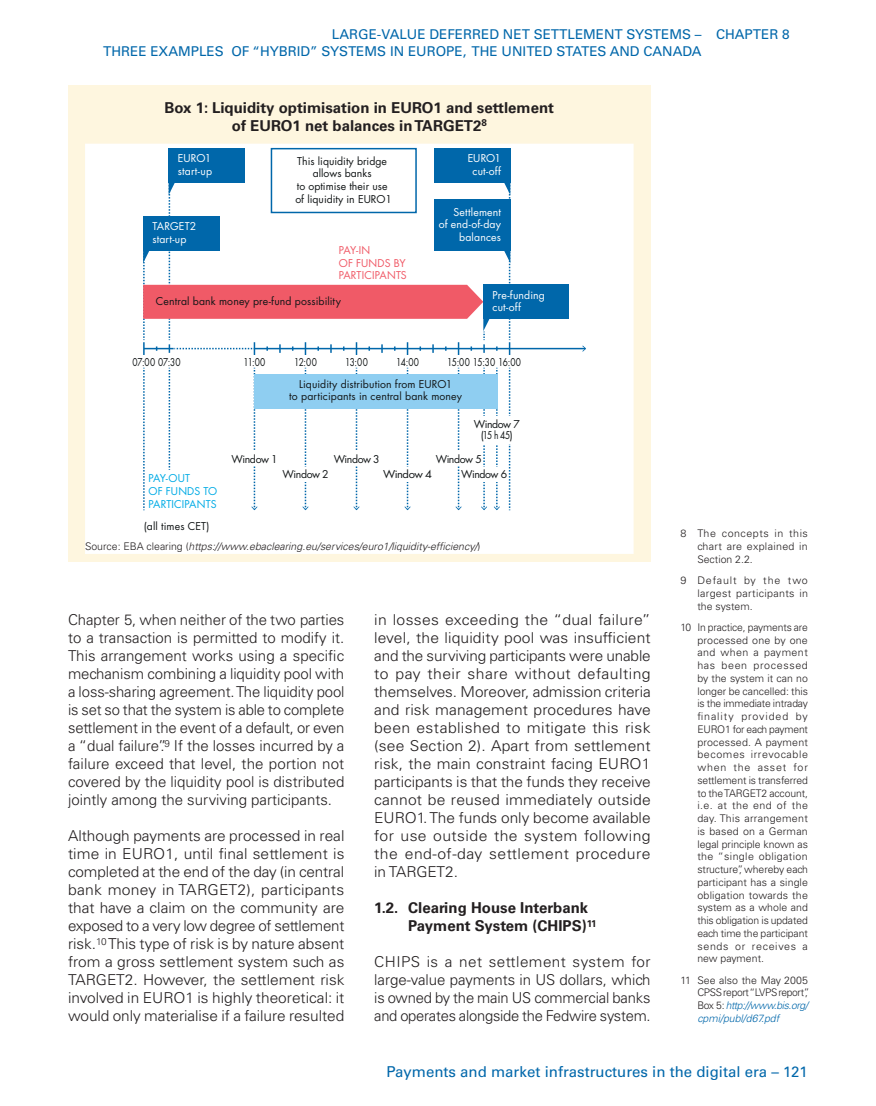
<style>
.page{position:relative;width:876px;height:1106px;background:#fff}
.page>*{position:absolute;margin:0;border:0;box-sizing:border-box;transform-origin:0 0}
.t1{font:300 15px/18px "Univers LT Std";color:#231f20;text-align:justify}
.t2{font:300 15px/18px "Univers LT Std";color:#231f20;text-align:justify;scale:1.05 1}
.t3{font:700 15px/18px "Univers LT Std";color:#231f20;text-align:center}
.t4{font:15px "Univers LT Std";color:#0067aa}
.t5{font:13.5px "Univers LT Std";color:#0067aa}
.t6{font:300 10.5px/12.8px "Univers LT Std";letter-spacing:.005em;color:#231f20;text-align:justify}
.t7{font:10.5px/12.6px "Futura Std";color:#121617;text-align:center}
.t8{font:10.5px/12.6px "Futura Std";letter-spacing:.015em;color:#fff}
.t9{font:italic 300 10.5px "Univers LT Std";color:#231f20}
.t10{font:300 10.5px/12.8px "Univers LT Std";letter-spacing:-.03em;color:#231f20}
.t11{font:10.5px "Futura Std";color:#121617;scale:.8 1}
.t12{font:10.5px/12.6px "Futura Std";letter-spacing:.015em;color:#00abe5}
.t13{font:10.5px/10.5px "Futura Std";letter-spacing:-.045em;color:#121617;text-align:center}
.t14{font:10.5px/12.6px "Futura Std";letter-spacing:.01em;color:#f05a67}
.t15{font:10.5px "Futura Std";letter-spacing:-.03em;color:#121617;scale:.8 1}
.t16{font:10.5px "Futura Std";color:#121617;scale:1.07 1}
.s1{font-style:normal}
.s2{font-style:italic;color:#0067aa}
</style>
<div class="page">
<div style="left:68px;top:85px;width:583px;height:476px;background:#fef6df"></div>
<div style="left:85px;top:144px;width:549px;height:410px;background:#fff"></div>
<svg style="left:509px;top:368px;width:1px;height:142px"></svg>
<svg style="left:251px;top:368px;width:6px;height:142px"></svg>
<svg style="left:302px;top:368px;width:7px;height:142px"></svg>
<svg style="left:353px;top:368px;width:7px;height:142px"></svg>
<svg style="left:404px;top:368px;width:7px;height:142px"></svg>
<svg style="left:455px;top:368px;width:7px;height:142px"></svg>
<svg style="left:481px;top:368px;width:6px;height:142px"></svg>
<svg style="left:143px;top:368px;width:2px;height:142px"></svg>
<svg style="left:169px;top:368px;width:1px;height:102px"></svg>
<div style="left:335px;top:451px;width:43px;height:15px;background:#fff"></div>
<div style="left:271px;top:149px;width:145px;height:63px;background:#fff"></div>
<div style="left:271px;top:148px;width:146px;height:65px;border:2px solid #0067aa"></div>
<hr style="left:254px;top:348px;width:331px;height:1px;background:#0067aa">
<svg style="left:582px;top:345px;width:4px;height:7px"></svg>
<div style="left:284px;top:467px;width:43px;height:15px;background:#fff"></div>
<div style="left:386px;top:467px;width:43px;height:15px;background:#fff"></div>
<div style="left:233px;top:451px;width:43px;height:15px;background:#fff"></div>
<div style="left:169px;top:149px;width:76px;height:34px;background:#0067aa"></div>
<div style="left:434px;top:149px;width:76px;height:34px;background:#0067aa"></div>
<div style="left:434px;top:200px;width:76px;height:51px;background:#0067aa"></div>
<svg style="left:504px;top:183px;width:6px;height:172px"></svg>
<div style="left:483px;top:285px;width:85px;height:34px;background:#0067aa"></div>
<svg style="left:494px;top:368px;width:6px;height:142px"></svg>
<svg style="left:143px;top:182px;width:347px;height:173px;background:#ddcdd8"></svg>
<div style="left:475px;top:416px;width:43px;height:28px;background:#fff"></div>
<div style="left:437px;top:451px;width:43px;height:15px;background:#fff"></div>
<div style="left:463px;top:467px;width:42px;height:15px;background:#fff"></div>
<div style="left:254px;top:374px;width:244px;height:34px;background:#8fcef1"></div>
<p class="t5" style="left:332px;top:26px;width:133px">LARGE-VALUE DEFERRE</p>
<p class="t5" style="left:489px;top:26px;width:62px">D NET SETTLE</p>
<p class="t5" style="left:583px;top:26px;width:208px">MENT SYSTE MS – CHAPTER 8</p>
<p class="t5" style="left:103px;top:43px;width:18px">THREE</p>
<p class="t5" style="left:150px;top:43px;width:331px">EXAMPLES OF “HYBRID” SYSTEMS IN EUROPE, THE</p>
<p class="t5" style="left:502px;top:43px;width:64px">UNITED STATE</p>
<p class="t5" style="left:598px;top:43px;width:103px">S AND CANADA</p>
<p class="t3" style="left:164px;top:99px;width:391px">Box 1: Liquidity optimisation in EURO1 and settlement of EURO1 net balances in TARGET2<sup>8</sup></p>
<p class="t8" style="left:178px;top:152px;width:36px">EURO1 start-up</p>
<p class="t8" style="left:152px;top:220px;width:45px">TARGET2 start-up</p>
<p class="t7" style="left:295px;top:155px;width:98px">This liquidity bridge allows banks<br>to optimise their use of liquidity in EURO1</p>
<p class="t14" style="left:339px;top:244px;width:70px">PAY-IN<br>OF FUNDS BY<br>PARTICIPANTS</p>
<p class="t7" style="left:156px;top:295px;width:187px">Central bank money pre-fund possibility</p>
<p class="t8" style="left:468px;top:152px;width:35px;text-align:center">EURO1 cut-off</p>
<p class="t8" style="left:439px;top:206px;width:64px;text-align:right">Settlement<br>of end-of-day balances</p>
<p class="t8" style="left:493px;top:288px;width:54px">Pre-funding cut-off</p>
<p class="t11" style="left:133px;top:355px;width:62px">07:00 07:30</p>
<p class="t12" style="left:148px;top:472px;width:70px">PAY-OUT<br>OF FUNDS TO<br>PARTICIPANTS</p>
<p class="t7" style="left:144px;top:520px;width:67px">(all times CET)</p>
<p class="t11" style="left:244px;top:355px;width:29px">11:00</p>
<p class="t11" style="left:294px;top:355px;width:30px">12:00</p>
<p class="t11" style="left:345px;top:355px;width:30px">13:00</p>
<p class="t11" style="left:396px;top:355px;width:30px">14:00</p>
<p class="t15" style="left:447px;top:355px;width:94px">15:00 15:30 16:00</p>
<p class="t7" style="left:289px;top:378px;width:174px">Liquidity distribution from EURO1<br>to participants in central bank money</p>
<p class="t13" style="left:474px;top:419px;width:48px">Window 7 (15 h 45)</p>
<p class="t13" style="left:461px;top:451px;width:48px;line-height:15.6px;text-align:left;text-indent:-25px">Window 5<br>Window 6</p>
<p class="t7" style="left:334px;top:452px;width:48px">Window 3</p>
<p class="t7" style="left:232px;top:453px;width:48px">Window 1</p>
<p class="t7" style="left:283px;top:468px;width:48px">Window 2</p>
<p class="t16" style="left:383px;top:467px;width:47px">Window 4</p>
<p class="t9" style="left:85px;top:539px;width:397px"><span class="s1">Source: EBA clearing (</span>https://www.ebaclearing.eu/services/euro1/liquidity‑efficiency/<span class="s1">)</span></p>
<p class="t1" style="left:68px;top:611px;width:278px">Chapter 5, when neither of the two parties to a transaction is permitted to modify it.<br>This arrangement works using a specific mechanism combining a liquidity pool with a loss‑sharing agreement. The liquidity pool is set so that the system is able to complete settlement in the event of a default, or even a “dual failure”.<sup>9</sup> If the losses incurred by a failure exceed that level, the portion not covered by the liquidity pool is distributed jointly among the surviving participants.</p>
<p class="t1" style="left:68px;top:827px;width:278px">Although payments are processed in real time in EURO1, until final settlement is completed at the end of the day (in central bank money in TARGET2), participants that have a claim on the community are exposed to a very low degree of settlement risk.<sup>10</sup> This type of risk is by nature absent from a gross settlement system such as TARGET2. However, the settlement risk involved in EURO1 is highly theoretical: it would only materialise if a failure resulted</p>
<p class="t2" style="left:374px;top:611px;width:265px">in losses exceeding the “dual failure” level, the liquidity pool was insufficient and the surviving participants were unable to pay their share without defaulting themselves. Moreover, admission criteria and risk management procedures have been established to mitigate this risk (see Section 2). Apart from settlement risk, the main constraint facing EURO1 participants is that the funds they receive cannot be reused immediately outside EURO1. The funds only become available for use outside the system following the end‑of‑day settlement procedure in TARGET2.</p>
<p class="t3" style="left:408px;top:899px;width:190px;text-align:left;text-indent:-34px">1.2. Clearing House Interbank<br>Payment System (CHIPS)<sup>11</sup></p>
<p class="t1" style="left:374px;top:953px;width:278px">CHIPS is a net settlement system for large‑value payments in US dollars, which is owned by the main US commercial banks and operates alongside the Fedwire system.</p>
<p class="t6" style="left:697px;top:527px;width:112px;text-indent:-17px">8 The concepts in this chart are explained in Section 2.2.</p>
<p class="t6" style="left:697px;top:574px;width:112px;text-indent:-17px">9 Default by the two largest participants in the system.</p>
<p class="t6" style="left:697px;top:620px;width:112px;text-indent:-17px">10 In practice, payments are processed one by one and when a payment has been processed by the system it can no longer be cancelled: this is the immediate intraday finality provided by EURO1 for each payment processed. A payment becomes irrevocable when the asset for settlement is transferred to the TARGET2 account, i.e. at the end of the day. This arrangement is based on a German legal principle known as the “single obligation structure”, whereby each participant has a single obligation towards the system as a whole and this obligation is updated each time the participant sends or receives a new payment.</p>
<p class="t10" style="left:697px;top:973px;width:114px;text-indent:-17px">11 See also the May 2005<br>CPSS report “LVPS report”,<br>Box 5: <span class="s2">http://www.bis.org/ cpmi/publ/d67.pdf</span></p>
<p class="t4" style="left:386px;top:1063px;width:423px">PAYMENTS AND MARKET INFRASTRUCTURES IN THE DIGITAL ERA – 121</p>
</div>
